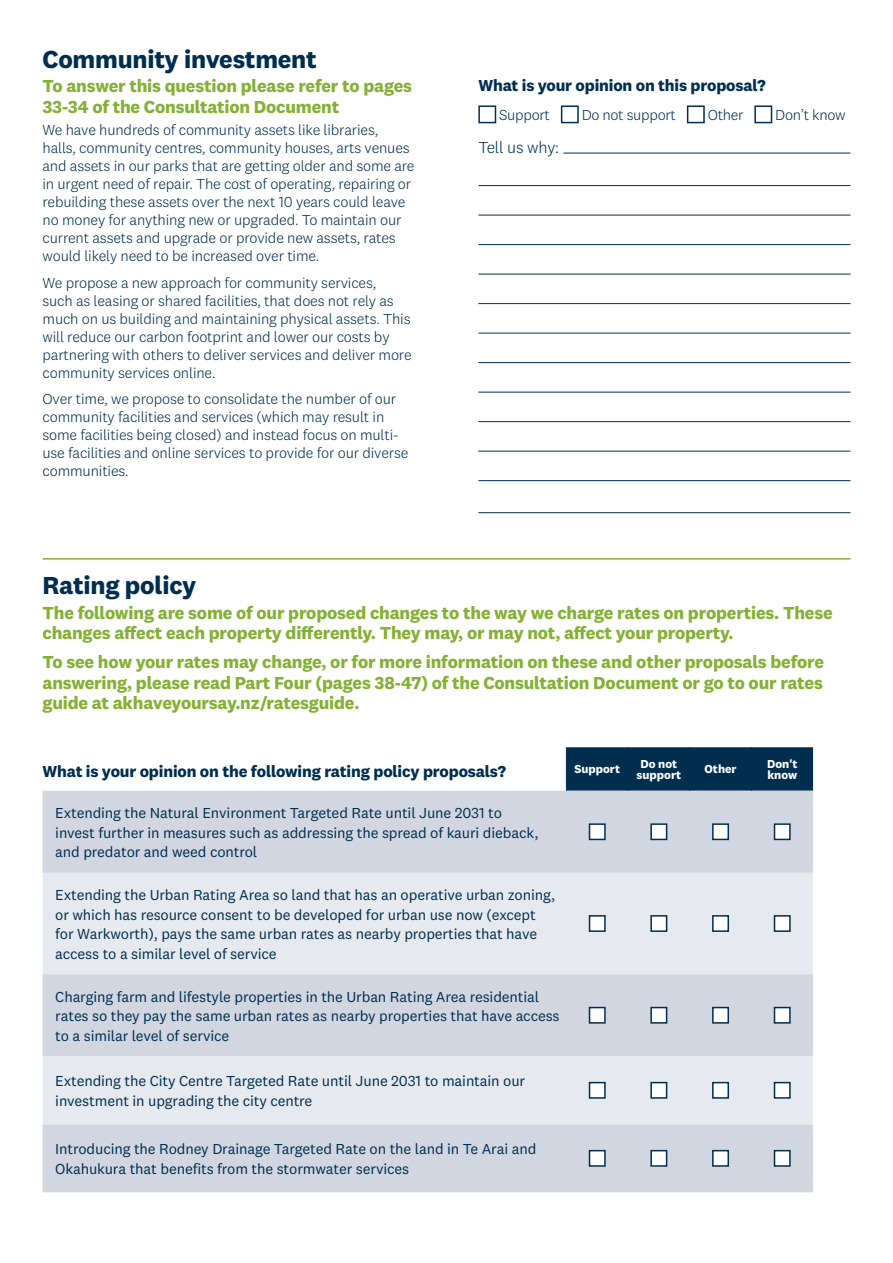
<style>
.page{position:relative;width:893px;height:1263px;background:#fff}
.page>*{position:absolute;margin:0;border:0;box-sizing:border-box;transform-origin:0 0}
.Body_copy_title{font:700 25.5px "National 2";letter-spacing:-.01em;color:#002e4f}
.Body_copy_title-2{font:700 18px/20.5px "National 2";letter-spacing:-.01em;color:#84b135}
.Body_copy{font:700 16.5px "National 2";letter-spacing:-.01em;color:#002e4f}
.Body_copy-2{font:300 16.5px "National 2";letter-spacing:-.01em;color:#002e4f}
.Body_copy-3{font:300 15px/18px "National 2";letter-spacing:-.01em;color:#002e4f}
.Bullets{font:15px/19.5px "National 2";letter-spacing:-.01em;color:#002e4f}
.Content_-_G___Graph{font:700 12px/11.2px "National 2";color:#fff;text-align:center}
</style>
<div class="page">
<hr style="left:563px;top:153px;width:287px;height:1px;background:#002e4f">
<hr style="left:478px;top:185px;width:372px;height:1px;background:#002e4f">
<hr style="left:478px;top:215px;width:372px;height:1px;background:#002e4f">
<hr style="left:478px;top:244px;width:372px;height:1px;background:#002e4f">
<hr style="left:478px;top:274px;width:372px;height:1px;background:#002e4f">
<hr style="left:478px;top:303px;width:372px;height:1px;background:#002e4f">
<hr style="left:478px;top:333px;width:372px;height:1px;background:#002e4f">
<hr style="left:478px;top:362px;width:372px;height:1px;background:#002e4f">
<hr style="left:478px;top:392px;width:372px;height:1px;background:#002e4f">
<hr style="left:478px;top:421px;width:372px;height:1px;background:#002e4f">
<hr style="left:478px;top:451px;width:372px;height:1px;background:#002e4f">
<hr style="left:478px;top:480px;width:372px;height:1px;background:#002e4f">
<hr style="left:478px;top:512px;width:372px;height:1px;background:#002e4f">
<div style="left:478px;top:105px;width:18px;height:18px;border:2px solid #002e4f"></div>
<div style="left:561px;top:105px;width:18px;height:18px;border:2px solid #002e4f"></div>
<div style="left:687px;top:105px;width:18px;height:18px;border:2px solid #002e4f"></div>
<div style="left:754px;top:105px;width:18px;height:18px;border:2px solid #002e4f"></div>
<hr style="left:43px;top:558px;width:807px;height:2px;background:#84b135">
<div style="left:567px;top:747px;width:246px;height:44px;background:#002e4f"></div>
<div style="left:43px;top:791px;width:770px;height:401px;background:#d1d6e1"></div>
<svg style="left:43px;top:873px;width:770px;height:251px;background:#dfe2e9"></svg>
<hr style="left:566px;top:747px;width:1px;height:44px;background:#002e4f">
<hr style="left:628px;top:747px;width:1px;height:44px;background:#002e4f">
<hr style="left:689px;top:747px;width:1px;height:44px;background:#002e4f">
<hr style="left:751px;top:747px;width:1px;height:44px;background:#002e4f">
<div style="left:589px;top:823px;width:17px;height:17px;background:#fff;border:2px solid #002e4f"></div>
<div style="left:650px;top:823px;width:17px;height:17px;background:#fff;border:2px solid #002e4f"></div>
<div style="left:712px;top:823px;width:17px;height:17px;background:#fff;border:2px solid #002e4f"></div>
<div style="left:774px;top:823px;width:17px;height:17px;background:#fff;border:2px solid #002e4f"></div>
<div style="left:589px;top:915px;width:17px;height:17px;background:#fff;border:2px solid #002e4f"></div>
<div style="left:650px;top:915px;width:17px;height:17px;background:#fff;border:2px solid #002e4f"></div>
<div style="left:712px;top:915px;width:17px;height:17px;background:#fff;border:2px solid #002e4f"></div>
<div style="left:774px;top:915px;width:17px;height:17px;background:#fff;border:2px solid #002e4f"></div>
<div style="left:589px;top:1007px;width:17px;height:16px;background:#fff;border:2px solid #002e4f"></div>
<div style="left:650px;top:1007px;width:17px;height:16px;background:#fff;border:2px solid #002e4f"></div>
<div style="left:712px;top:1007px;width:17px;height:16px;background:#fff;border:2px solid #002e4f"></div>
<div style="left:774px;top:1007px;width:17px;height:16px;background:#fff;border:2px solid #002e4f"></div>
<div style="left:589px;top:1082px;width:17px;height:17px;background:#fff;border:2px solid #002e4f"></div>
<div style="left:650px;top:1082px;width:17px;height:17px;background:#fff;border:2px solid #002e4f"></div>
<div style="left:712px;top:1082px;width:17px;height:17px;background:#fff;border:2px solid #002e4f"></div>
<div style="left:774px;top:1082px;width:17px;height:17px;background:#fff;border:2px solid #002e4f"></div>
<div style="left:589px;top:1150px;width:17px;height:17px;background:#fff;border:2px solid #002e4f"></div>
<div style="left:650px;top:1150px;width:17px;height:17px;background:#fff;border:2px solid #002e4f"></div>
<div style="left:712px;top:1150px;width:17px;height:17px;background:#fff;border:2px solid #002e4f"></div>
<div style="left:774px;top:1150px;width:17px;height:17px;background:#fff;border:2px solid #002e4f"></div>
<p class="Body_copy_title" style="left:43px;top:43px;width:276px">Community investment</p>
<p class="Body_copy_title-2" style="left:43px;top:76px;width:371px">To answer this question please refer to pages<br>33-34 of the Consultation Document</p>
<p class="Body_copy-3" style="left:43px;top:121px;width:374px">We have hundreds of community assets like libraries, halls, community centres, community houses, arts venues and assets in our parks that are getting older and some are in urgent need of repair. The cost of operating, repairing or rebuilding these assets over the next 10 years could leave no money for anything new or upgraded. To maintain our current assets and upgrade or provide new assets, rates would likely need to be increased over time.</p>
<p class="Body_copy-3" style="left:43px;top:274px;width:371px">We propose a new approach for community services,<br>such as leasing or shared facilities, that does not rely as much on us building and maintaining physical assets. This will reduce our carbon footprint and lower our costs by partnering with others to deliver services and deliver more community services online.</p>
<p class="Body_copy-3" style="left:43px;top:390px;width:367px">Over time, we propose to consolidate the number of our community facilities and services (which may result in some facilities being closed) and instead focus on multi&shy;use facilities and online services to provide for our diverse communities.</p>
<p class="Body_copy" style="left:478px;top:75px;width:289px">What is your opinion on this proposal?</p>
<p class="Body_copy-3" style="left:499px;top:106px;width:52px">Support</p>
<p class="Body_copy-3" style="left:582px;top:106px;width:96px">Do not support</p>
<p class="Body_copy-3" style="left:708px;top:106px;width:37px">Other</p>
<p class="Body_copy-3" style="left:775px;top:106px;width:72px">Don’t know</p>
<p class="Body_copy-2" style="left:478px;top:138px;width:82px">Tell us why:</p>
<p class="Body_copy_title" style="left:43px;top:569px;width:155px">Rating policy</p>
<p class="Body_copy_title-2" style="left:43px;top:602px;width:792px">The following are some of our proposed changes to the way we charge rates on properties. These changes affect each property differently. They may, or may not, affect your property.</p>
<p class="Body_copy_title-2" style="left:43px;top:651px;width:783px;text-align:justify">To see how your rates may change, or for more information on these and other proposals before answering, please read Part Four (pages 38-47) of the Consultation Document or go to our rates guide at akhaveyoursay.nz/ratesguide.</p>
<p class="Body_copy" style="left:43px;top:761px;width:465px">What is your opinion on the following rating policy proposals?</p>
<p class="Content_-_G___Graph" style="left:574px;top:763px;width:47px">Support</p>
<p class="Content_-_G___Graph" style="left:637px;top:758px;width:46px">Do not support</p>
<p class="Content_-_G___Graph" style="left:704px;top:763px;width:34px">Other</p>
<p class="Content_-_G___Graph" style="left:767px;top:758px;width:32px;text-align:left">Don't know</p>
<p class="Bullets" style="left:55px;top:803px;width:485px">Extending the Natural Environment Targeted Rate until June 2031 to invest further in measures such as addressing the spread of kauri dieback, and predator and weed control</p>
<p class="Bullets" style="left:55px;top:885px;width:501px">Extending the Urban Rating Area so land that has an operative urban zoning, or which has resource consent to be developed for urban use now (except for Warkworth), pays the same urban rates as nearby properties that have access to a similar level of service</p>
<p class="Bullets" style="left:55px;top:986px;width:506px">Charging farm and lifestyle properties in the Urban Rating Area residential rates so they pay the same urban rates as nearby properties that have access to a similar level of service</p>
<p class="Bullets" style="left:55px;top:1071px;width:471px">Extending the City Centre Targeted Rate until June 2031 to maintain our investment in upgrading the city centre</p>
<p class="Bullets" style="left:55px;top:1139px;width:483px">Introducing the Rodney Drainage Targeted Rate on the land in Te Arai and<br>Okahukura that benefits from the stormwater services</p>
</div>
